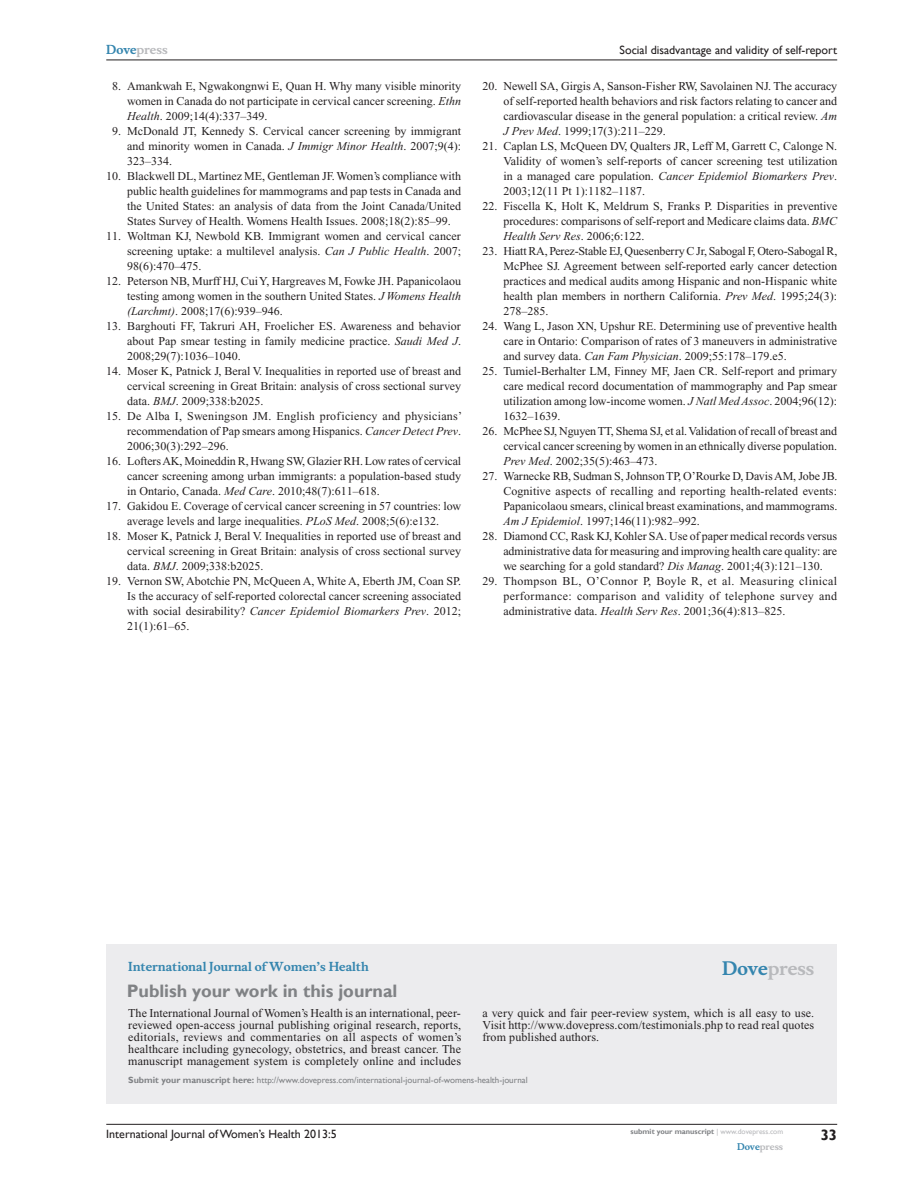
<style>
.page{position:relative;width:918px;height:1188px;background:#fff}
.page>*{position:absolute;margin:0;border:0;box-sizing:border-box;transform-origin:0 0}
.PromBx-H1{font:700 18px "Gill Sans";color:#808285}
.PromBx-Brand{font:700 18px "Musee";color:#b8b9bc}
.t1{font:700 15px "Gill Sans";color:#231f20}
.RefNL2{font:12px/15px "Times New Roman";color:#231f20;text-align:justify}
.PromBx-Tx{font:12px/12px "Times New Roman";letter-spacing:.01em;color:#231f20;text-align:justify}
.t2{font:12px "Gill Sans";color:#231f20}
.PromBx-JrnlName{font:700 12px "Musee";color:#3485ae}
.t3{font:700 12px "Musee";color:#b8b9bc}
.PromBx-SubmitMssWebA{font:9px "Gill Sans";color:#808285}
.t4{font:700 9px "Musee";color:#b8b9bc}
.t5{font:700 7.5px "Gill Sans";color:#808285}
.s1{color:#3485ae}
.s2{font-style:italic}
.s3{font-weight:700}
.s4{font-weight:400;color:#b8b9bc}
</style>
<div class="page">
<div style="left:106px;top:944px;width:731px;height:159px;background:#ececee"></div>
<hr style="left:106px;top:1124px;width:731px;height:1px;background:#231f20">
<hr style="left:106px;top:60px;width:731px;height:1px;background:#231f20">
<p class="t3" style="left:106px;top:43px;width:63px"><span class="s1">Dove</span>press</p>
<p class="RefNL2" style="left:127px;top:79px;width:335px;text-indent:-15px">8. Amankwah E, Ngwakongnwi E, Quan H. Why many visible minority women in Canada do not participate in cervical cancer screening. <span class="s2">Ethn Health</span>. 2009;14(4):337–349.</p>
<p class="RefNL2" style="left:127px;top:124px;width:335px;text-indent:-15px">9. McDonald JT, Kennedy S. Cervical cancer screening by immigrant and minority women in Canada. <span class="s2">J Immigr Minor Health</span>. 2007;9(4):<br>323–334.</p>
<p class="RefNL2" style="left:127px;top:169px;width:335px;text-indent:-21px">10. Blackwell DL, Martinez ME, Gentleman JF. Women’s compliance with public health guidelines for mammograms and pap tests in Canada and the United States: an analysis of data from the Joint Canada/United States Survey of Health. Womens Health Issues. 2008;18(2):85–99.</p>
<p class="RefNL2" style="left:127px;top:229px;width:335px;text-indent:-21px">11. Woltman KJ, Newbold KB. Immigrant women and cervical cancer screening uptake: a multilevel analysis. <span class="s2">Can J Public Health</span>. 2007; 98(6):470–475.</p>
<p class="RefNL2" style="left:127px;top:274px;width:335px;text-indent:-21px">12. Peterson NB, Murff HJ, Cui Y, Hargreaves M, Fowke JH. Papanicolaou testing among women in the southern United States. <span class="s2">J Womens Health (Larchmt)</span>. 2008;17(6):939–946.</p>
<p class="RefNL2" style="left:127px;top:319px;width:335px;text-indent:-21px">13. Barghouti FF, Takruri AH, Froelicher ES. Awareness and behavior about Pap smear testing in family medicine practice. <span class="s2">Saudi Med J</span>.<br>2008;29(7):1036–1040.</p>
<p class="RefNL2" style="left:127px;top:364px;width:335px;text-indent:-21px">14. Moser K, Patnick J, Beral V. Inequalities in reported use of breast and cervical screening in Great Britain: analysis of cross sectional survey data. <span class="s2">BMJ</span>. 2009;338:b2025.</p>
<p class="RefNL2" style="left:127px;top:409px;width:336px;text-indent:-21px">15. De Alba I, Sweningson JM. English proficiency and physicians’ recommendation of Pap smears among Hispanics. <span class="s2">Cancer Detect Prev</span>.<br>2006;30(3):292–296.</p>
<p class="RefNL2" style="left:127px;top:454px;width:335px;text-indent:-21px">16. Lofters AK, Moineddin R, Hwang SW, Glazier RH. Low rates of cervical cancer screening among urban immigrants: a population-based study in Ontario, Canada. <span class="s2">Med Care</span>. 2010;48(7):611–618.</p>
<p class="RefNL2" style="left:106px;top:499px;width:356px;text-align:center">17. Gakidou E. Coverage of cervical cancer screening in 57 countries: low average levels and large inequalities. <span class="s2">PLoS Med</span>. 2008;5(6):e132.</p>
<p class="RefNL2" style="left:127px;top:529px;width:335px;text-indent:-21px">18. Moser K, Patnick J, Beral V. Inequalities in reported use of breast and cervical screening in Great Britain: analysis of cross sectional survey data. <span class="s2">BMJ</span>. 2009;338:b2025.</p>
<p class="RefNL2" style="left:127px;top:574px;width:335px;text-indent:-21px">19. Vernon SW, Abotchie PN, McQueen A, White A, Eberth JM, Coan SP.<br>Is the accuracy of self-reported colorectal cancer screening associated with social desirability? <span class="s2">Cancer Epidemiol Biomarkers Prev</span>. 2012; 21(1):61–65.</p>
<p class="t2" style="left:620px;top:43px;width:219px">Social disadvantage and validity of self-report</p>
<p class="RefNL2" style="left:503px;top:79px;width:335px;text-indent:-21px">20. Newell SA, Girgis A, Sanson-Fisher RW, Savolainen NJ. The accuracy of self-reported health behaviors and risk factors relating to cancer and cardiovascular disease in the general population: a critical review. <span class="s2">Am J Prev Med</span>. 1999;17(3):211–229.</p>
<p class="RefNL2" style="left:503px;top:139px;width:336px;text-indent:-21px">21. Caplan LS, McQueen DV, Qualters JR, Leff M, Garrett C, Calonge N.<br>Validity of women’s self-reports of cancer screening test utilization in a managed care population. <span class="s2">Cancer Epidemiol Biomarkers Prev</span>.<br>2003;12(11 Pt 1):1182–1187.</p>
<p class="RefNL2" style="left:503px;top:199px;width:336px;text-indent:-21px">22. Fiscella K, Holt K, Meldrum S, Franks P. Disparities in preventive procedures: comparisons of self-report and Medicare claims data. <span class="s2">BMC Health Serv Res</span>. 2006;6:122.</p>
<p class="RefNL2" style="left:503px;top:244px;width:335px;text-indent:-21px">23. Hiatt RA, Perez-Stable EJ, Quesenberry C Jr, Sabogal F, Otero-Sabogal R, McPhee SJ. Agreement between self-reported early cancer detection practices and medical audits among Hispanic and non-Hispanic white health plan members in northern California. <span class="s2">Prev Med</span>. 1995;24(3):<br>278–285.</p>
<p class="RefNL2" style="left:503px;top:319px;width:335px;text-indent:-21px">24. Wang L, Jason XN, Upshur RE. Determining use of preventive health care in Ontario: Comparison of rates of 3 maneuvers in administrative and survey data. <span class="s2">Can Fam Physician</span>. 2009;55:178–179.e5.</p>
<p class="RefNL2" style="left:503px;top:364px;width:335px;text-indent:-21px">25. Tumiel-Berhalter LM, Finney MF, Jaen CR. Self-report and primary care medical record documentation of mammography and Pap smear utilization among low-income women. <span class="s2">J Natl Med Assoc</span>. 2004;96(12):<br>1632–1639.</p>
<p class="RefNL2" style="left:503px;top:424px;width:335px;text-indent:-21px">26. McPhee SJ, Nguyen TT, Shema SJ, et al. Validation of recall of breast and cervical cancer screening by women in an ethnically diverse population.<br><span class="s2">Prev Med</span>. 2002;35(5):463–473.</p>
<p class="RefNL2" style="left:503px;top:469px;width:335px;text-indent:-21px">27. Warnecke RB, Sudman S, Johnson TP, O’Rourke D, Davis AM, Jobe JB.<br>Cognitive aspects of recalling and reporting health-related events:<br>Papanicolaou smears, clinical breast examinations, and mammograms.<br><span class="s2">Am J Epidemiol</span>. 1997;146(11):982–992.</p>
<p class="RefNL2" style="left:503px;top:529px;width:335px;text-indent:-21px">28. Diamond CC, Rask KJ, Kohler SA. Use of paper medical records versus administrative data for measuring and improving health care quality: are we searching for a gold standard? <span class="s2">Dis Manag</span>. 2001;4(3):121–130.</p>
<p class="RefNL2" style="left:503px;top:574px;width:335px;text-indent:-21px">29. Thompson BL, O’Connor P, Boyle R, et al. Measuring clinical performance: comparison and validity of telephone survey and administrative data. <span class="s2">Health Serv Res</span>. 2001;36(4):813–825.</p>
<p class="PromBx-JrnlName" style="left:128px;top:959px;width:242px">International Journal of Women’s Health</p>
<p class="PromBx-H1" style="left:127px;top:980px;width:272px">Publish your work in this journal</p>
<p class="PromBx-Brand" style="left:722px;top:958px;width:94px"><span class="s1">Dove</span>press</p>
<p class="PromBx-Tx" style="left:128px;top:1007px;width:335px">The International Journal of Women’s Health is an international, peer&shy;reviewed open-access journal publishing original research, reports, editorials, reviews and commentaries on all aspects of women’s healthcare including gynecology, obstetrics, and breast cancer. The manuscript management system is completely online and includes</p>
<p class="PromBx-Tx" style="left:482px;top:1007px;width:333px">a very quick and fair peer-review system, which is all easy to use.<br>Visit http://www.dovepress.com/testimonials.php to read real quotes from published authors.</p>
<p class="PromBx-SubmitMssWebA" style="left:128px;top:1075px;width:401px"><span class="s3">Submit your manuscript here:</span> http://www.dovepress.com/international-journal-of-womens-health-journal</p>
<p class="t2" style="left:106px;top:1127px;width:232px">International Journal of Women’s Health 2013:5</p>
<p class="t5" style="left:631px;top:1127px;width:154px">submit your manuscript <span class="s4">| www.dovepress.com</span></p>
<p class="t4" style="left:737px;top:1141px;width:48px"><span class="s1">Dove</span>press</p>
<p class="t1" style="left:821px;top:1126px;width:18px">33</p>
</div>
